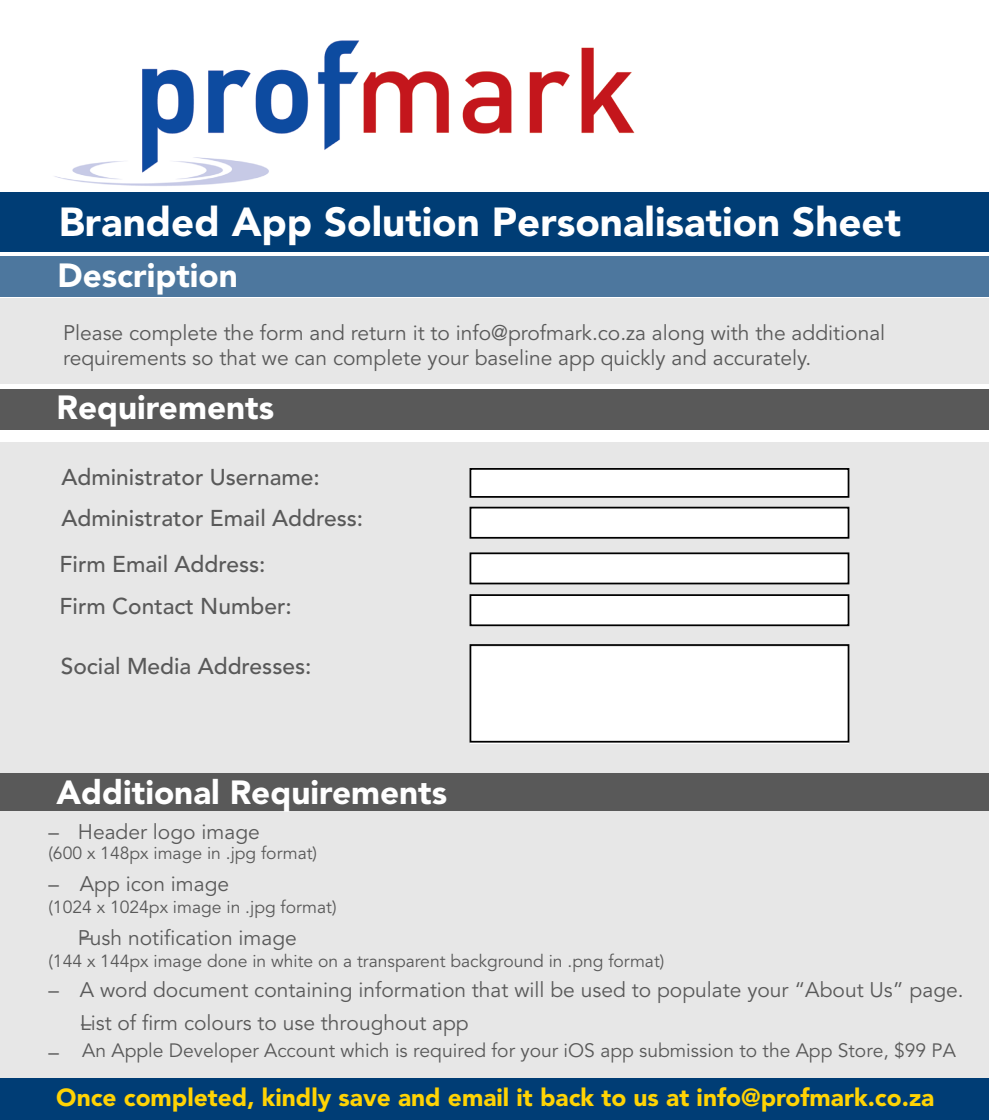
<style>
.page{position:relative;width:989px;height:1120px;background:#fff}
.page>*{position:absolute;margin:0;border:0;box-sizing:border-box;transform-origin:0 0}
.t1{font:900 40.25px "Avenir LT Std";color:#fff}
.t2{font:900 33.25px "Avenir LT Std";color:#fff}
.t3{font:900 24.5px "Avenir LT Std";color:#ffd304}
.t4{font:500 22.75px/41.8px "Avenir LT Std";color:#595959}
.t5{font:21px/25.2px "Avenir LT Std";color:#595959}
.t6{font:19.25px "Avenir LT Std";color:#595959}
.t7{font:17.5px "Avenir LT Std";color:#595959}
</style>
<div class="page">
<div style="left:0;top:192px;width:989px;height:60px;background:#003d75"></div>
<img style="left:54px;top:40px;width:581px;height:146px">
<div style="left:0;top:257px;width:989px;height:40px;background:#4d779e"></div>
<div style="left:0;top:298px;width:989px;height:86px;background:#e7e7e7"></div>
<div style="left:0;top:390px;width:989px;height:40px;background:#595959"></div>
<div style="left:0;top:442px;width:989px;height:360px;background:#e7e7e7"></div>
<div style="left:470px;top:469px;width:378px;height:28px;background:#fff"></div>
<div style="left:469px;top:468px;width:380px;height:30px;border:2px solid #000"></div>
<div style="left:0;top:774px;width:989px;height:40px;background:#595959"></div>
<div style="left:0;top:811px;width:989px;height:267px;background:#e7e7e7"></div>
<div style="left:1px;top:1078px;width:988px;height:42px;background:#003d75"></div>
<div style="left:470px;top:508px;width:378px;height:30px;background:#fff"></div>
<div style="left:469px;top:507px;width:380px;height:32px;border:2px solid #000"></div>
<div style="left:470px;top:647px;width:378px;height:96px;background:#fff"></div>
<div style="left:469px;top:644px;width:380px;height:99px;border:2px solid #000"></div>
<div style="left:470px;top:553px;width:378px;height:31px;background:#fff"></div>
<div style="left:469px;top:552px;width:380px;height:32px;border:2px solid #000"></div>
<div style="left:470px;top:595px;width:378px;height:30px;background:#fff"></div>
<div style="left:469px;top:594px;width:380px;height:32px;border:2px solid #000"></div>
<h1 class="t1" style="left:59px;top:198px;width:844px">Branded App Solution Personalisation Sheet</h1>
<h2 class="t2" style="left:58px;top:256px;width:182px">Description</h2>
<p class="t5" style="left:63px;top:321px;width:824px">Please complete the form and return it to info@profmark.co.za along with the additional requirements so that we can complete your baseline app quickly and accurately.</p>
<h2 class="t2" style="left:57px;top:388px;width:219px">Requirements</h2>
<p class="t4" style="left:62px;top:457px;width:260px">Administrator Username:</p>
<p class="t4" style="left:62px;top:498px;width:303px">Administrator Email Address:</p>
<p class="t4" style="left:59px;top:544px;width:234px">Firm Email Address:<br>Firm Contact Number:</p>
<p class="t4" style="left:61px;top:645px;width:252px">Social Media Addresses:</p>
<h2 class="t2" style="left:57px;top:772px;width:392px">Additional Requirements</h2>
<p class="t5" style="left:48px;top:820px;width:213px">– Header logo image</p>
<p class="t7" style="left:48px;top:843px;width:270px">(600 x 148px image in .jpg format)</p>
<p class="t5" style="left:48px;top:871px;width:182px">– App icon image</p>
<p class="t7" style="left:48px;top:897px;width:290px">(1024 x 1024px image in .jpg format)</p>
<p class="t5" style="left:78px;top:925px;width:220px">Push notification image</p>
<p class="t5" style="left:81px;top:925px;width:12px">–</p>
<p class="t7" style="left:48px;top:950px;width:617px">(144 x 144px image done in white on a transparent background in .png format)</p>
<p class="t5" style="left:81px;top:973px;width:884px;line-height:33.6px;text-indent:-33px">– A word document containing information that will be used to populate your “About Us” page. –</p>
<p class="t5" style="left:48px;top:1040px;width:12px">–</p>
<p class="t5" style="left:80px;top:1011px;width:390px">List of firm colours to use throughout app</p>
<p class="t6" style="left:82px;top:1039px;width:875px">An Apple Developer Account which is required for your iOS app submission to the App Store, $99 PA</p>
<p class="t3" style="left:56px;top:1083px;width:879px">Once completed, kindly save and email it back to us at info@profmark.co.za</p>
</div>
